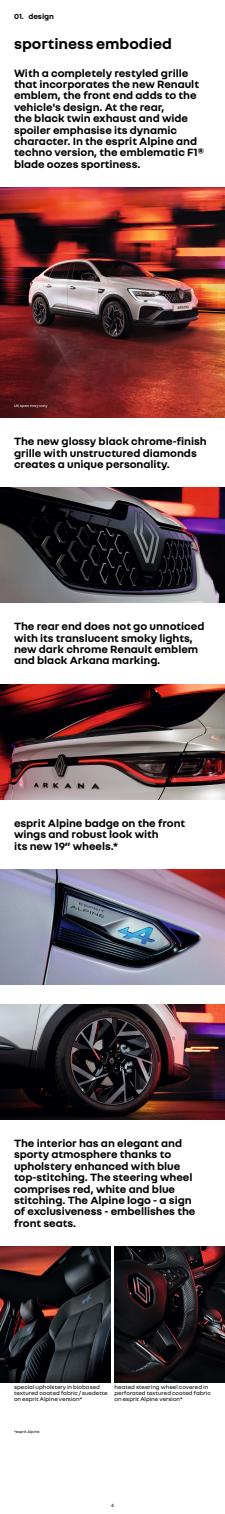
<style>
.page{position:relative;width:225px;height:1514px;background:#fff}
.page>*{position:absolute;margin:0;border:0;box-sizing:border-box;transform-origin:0 0}
.t1{font:700 15.8px "Nouvel R";color:#000}
.t2{font:700 11.4px/11.4px "Nouvel R";letter-spacing:-.005em;color:#000}
.t3{font:700 8px "Nouvel R";color:#000}
.t4{font:6px/6px "Nouvel R";color:#000}
.t5{font:5px "Nouvel R";color:#000}
.t6{font:4px "Nouvel R";color:#fff}
.t7{font:4px "Nouvel R";color:#000}
</style>
<div class="page">
<img style="left:0;top:869px;width:225px;height:115px">
<img style="left:114px;top:1247px;width:111px;height:135px">
<img style="left:0;top:1247px;width:110px;height:135px">
<img style="left:0;top:1004px;width:225px;height:115px">
<img style="left:0;top:488px;width:225px;height:115px">
<img style="left:0;top:684px;width:225px;height:115px">
<img style="left:0;top:188px;width:225px;height:230px">
<p class="t3" style="left:14px;top:11px;width:42px">01. design</p>
<h1 class="t1" style="left:14px;top:34px;width:159px">sportiness embodied</h1>
<p class="t2" style="left:14px;top:66px;width:191px">With a completely restyled grille that incorporates the new Renault emblem, the front end adds to the vehicle's design. At the rear,<br>the black twin exhaust and wide spoiler emphasise its dynamic character. In the esprit Alpine and techno version, the emblematic F1® blade oozes sportiness.</p>
<p class="t6" style="left:14px;top:403px;width:35px">UK spec may vary</p>
<p class="t2" style="left:14px;top:435px;width:194px">The new glossy black chrome-finish grille with unstructured diamonds creates a unique personality.</p>
<p class="t2" style="left:14px;top:620px;width:192px">The rear end does not go unnoticed with its translucent smoky lights, new dark chrome Renault emblem and black Arkana marking.</p>
<p class="t2" style="left:14px;top:816px;width:173px">esprit Alpine badge on the front wings and robust look with<br>its new 19” wheels.*</p>
<p class="t2" style="left:14px;top:1137px;width:183px">The interior has an elegant and sporty atmosphere thanks to upholstery enhanced with blue top-stitching. The steering wheel comprises red, white and blue stitching. The Alpine logo - a sign of exclusiveness - embellishes the front seats.</p>
<p class="t4" style="left:14px;top:1383px;width:95px">special upholstery in biobased textured coated fabric / suedette on esprit Alpine version*</p>
<p class="t4" style="left:115px;top:1383px;width:98px">heated steering wheel covered in perforated textured coated fabric on esprit Alpine version*</p>
<p class="t7" style="left:14px;top:1429px;width:27px">*esprit Alpine</p>
<p class="t5" style="left:111px;top:1502px;width:4px">4</p>
</div>
